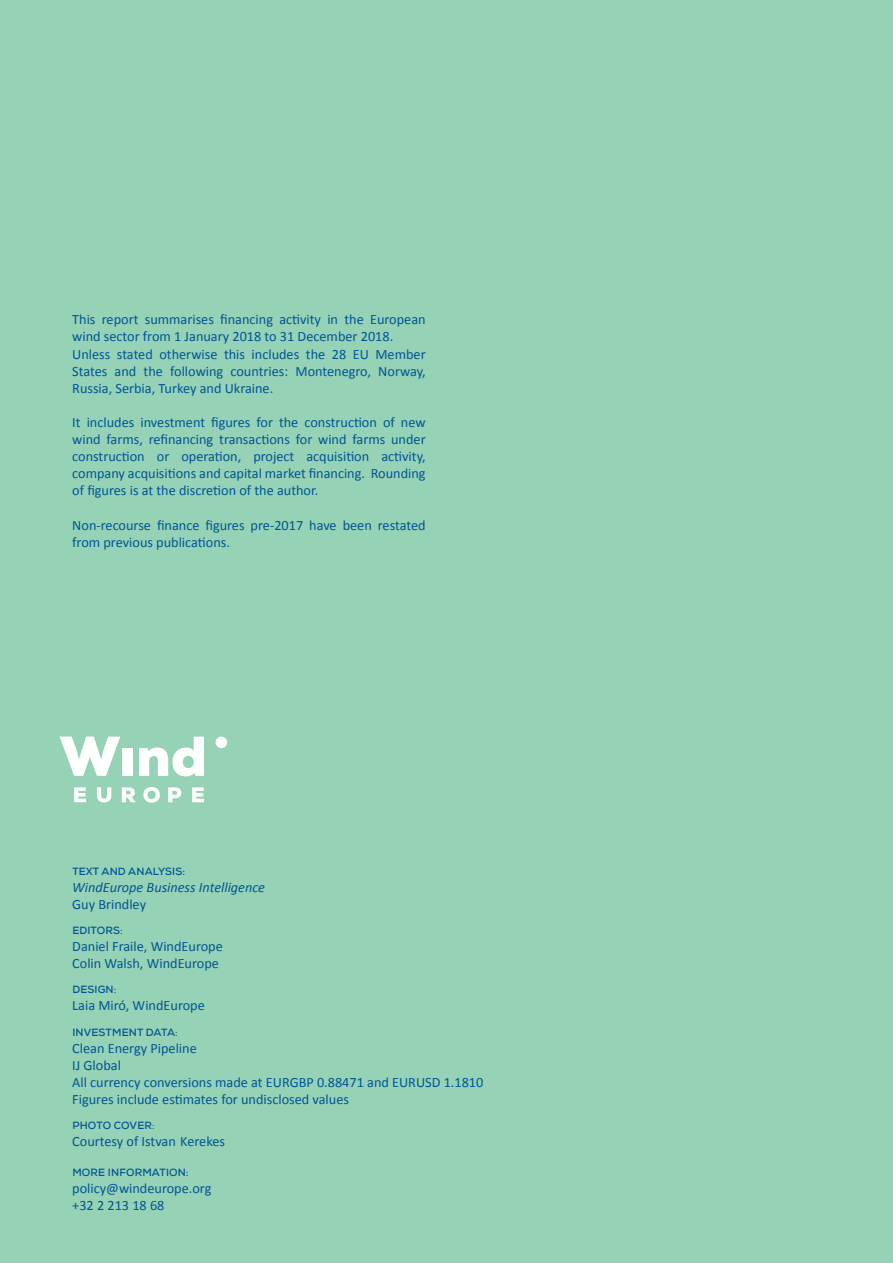
<style>
.page{position:relative;width:893px;height:1263px;background:#96d2b5}
.page>*{position:absolute;margin:0;border:0;box-sizing:border-box;transform-origin:0 0}
.t1{font:14.25px/17.1px "Calibri";color:#005595}
.t2{font:italic 14.25px "Calibri";color:#005595}
.t3{font:700 10.5px "Nexa";letter-spacing:.015em;color:#005595}
.s1{font-weight:400}
</style>
<div class="page">
<svg style="left:60px;top:736px;width:60px;height:40px"></svg>
<div style="left:216px;top:737px;width:11px;height:11px;background:#fff;border-radius:50%"></div>
<svg style="left:74px;top:787px;width:12px;height:15px"></svg>
<svg style="left:122px;top:787px;width:14px;height:15px"></svg>
<svg style="left:143px;top:787px;width:17px;height:16px"></svg>
<svg style="left:168px;top:787px;width:13px;height:15px"></svg>
<svg style="left:192px;top:787px;width:12px;height:15px"></svg>
<div style="left:122px;top:748px;width:10px;height:28px;background:#fff"></div>
<svg style="left:139px;top:737px;width:65px;height:39px"></svg>
<svg style="left:97px;top:787px;width:14px;height:15px"></svg>
<p class="t1" style="left:72px;top:311px;width:355px">This report summarises financing activity in the European wind sector from 1 January 2018 to 31 December 2018.</p>
<p class="t1" style="left:72px;top:345px;width:355px;text-align:justify">Unless stated otherwise this includes the 28 EU Member States and the following countries: Montenegro, Norway, Russia, Serbia, Turkey and Ukraine.</p>
<p class="t1" style="left:72px;top:414px;width:355px;text-align:justify">It includes investment figures for the construction of new wind farms, refinancing transactions for wind farms under construction or operation, project acquisition activity, company acquisitions and capital market financing. Rounding of figures is at the discretion of the author.</p>
<p class="t1" style="left:72px;top:516px;width:355px">Non-recourse finance figures pre-2017 have been restated from previous publications.</p>
<p class="t3" style="left:72px;top:864px;width:114px">TEXT AND ANALYSIS:</p>
<p class="t2" style="left:72px;top:877px;width:194px">WindEurope Business Intelligence</p>
<p class="t1" style="left:72px;top:895px;width:75px">Guy Brindley</p>
<p class="t3" style="left:72px;top:923px;width:52px">EDITORS<span class="s1">:</span></p>
<p class="t1" style="left:72px;top:938px;width:152px">Daniel Fraile, WindEurope</p>
<p class="t1" style="left:72px;top:955px;width:148px">Colin Walsh, WindEurope</p>
<p class="t3" style="left:72px;top:983px;width:46px">DESIGN<span class="s1">:</span></p>
<p class="t1" style="left:72px;top:997px;width:134px">Laia Miró, WindEurope</p>
<p class="t3" style="left:72px;top:1025px;width:107px">INVESTMENT DATA<span class="s1">:</span></p>
<p class="t1" style="left:72px;top:1039px;width:126px">Clean Energy Pipeline</p>
<p class="t1" style="left:72px;top:1057px;width:50px">IJ Global</p>
<p class="t1" style="left:72px;top:1074px;width:413px">All currency conversions made at EURGBP 0.88471 and EURUSD 1.1810</p>
<p class="t1" style="left:72px;top:1091px;width:278px">Figures include estimates for undisclosed values</p>
<p class="t3" style="left:72px;top:1119px;width:84px">PHOTO COVER<span class="s1">:</span></p>
<p class="t1" style="left:72px;top:1133px;width:154px">Courtesy of Istvan Kerekes</p>
<p class="t3" style="left:72px;top:1166px;width:118px">MORE INFORMATION:</p>
<p class="t1" style="left:72px;top:1180px;width:141px">policy@windeurope.org</p>
<p class="t1" style="left:72px;top:1197px;width:94px">+32 2 213 18 68</p>
</div>
